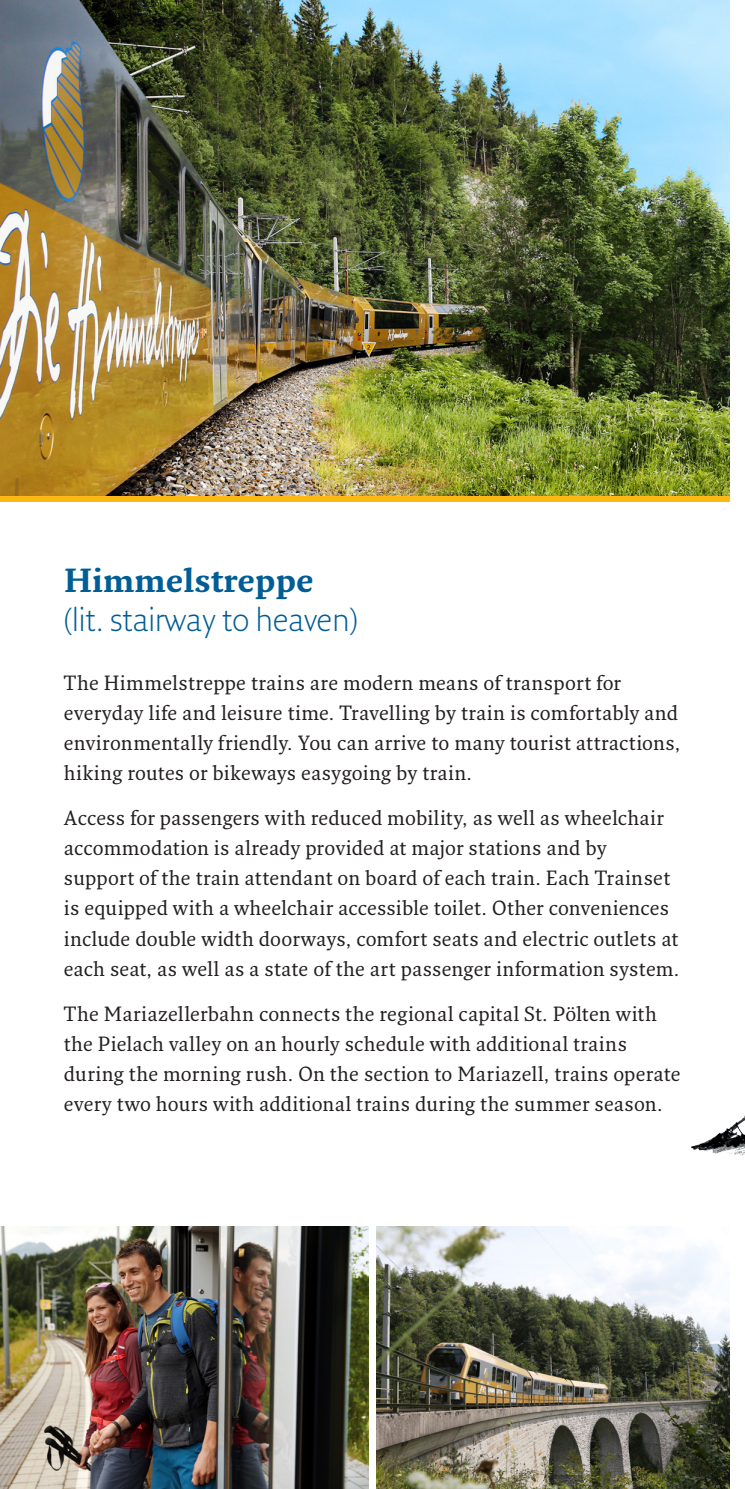
<style>
.page{position:relative;width:745px;height:1489px;background:#fff}
.page>*{position:absolute;margin:0;border:0;box-sizing:border-box;transform-origin:0 0}
.t1{font:300 32.5px "Fresco Sans Pro";color:#005d95}
.t2{font:700 32.5px "Fresco Pro";color:#005d95}
.t3{font:20px/30px "Fresco Pro";letter-spacing:.015em;color:#231f20}
</style>
<div class="page">
<img style="left:0;top:0;width:730px;height:496px">
<div style="left:0;top:496px;width:744px;height:5px;background:#fcb814"></div>
<img style="left:0;top:1226px;width:369px;height:262px">
<img style="left:376px;top:1226px;width:354px;height:262px">
<div style="left:730px;top:0;width:14px;height:1488px;background:#fff"></div>
<img style="left:691px;top:1117px;width:53px;height:39px">
<h1 class="t2" style="left:64px;top:559px;width:251px">Himmelstreppe</h1>
<h1 class="t1" style="left:64px;top:598px;width:295px">(lit. stairway to heaven)</h1>
<p class="t3" style="left:64px;top:667px;width:617px">The Himmelstreppe trains are modern means of transport for everyday life and leisure time. Travelling by train is comfortably and environmentally friendly. You can arrive to many tourist attractions, hiking routes or bikeways easygoing by train.</p>
<p class="t3" style="left:64px;top:802px;width:616px">Access for passengers with reduced mobility, as well as wheelchair accommodation is already provided at major stations and by support of the train attendant on board of each train. Each Trainset is equipped with a wheelchair accessible toilet. Other conveniences include double width doorways, comfort seats and electric outlets at each seat, as well as a state of the art passenger information system.</p>
<p class="t3" style="left:64px;top:997px;width:617px">The Mariazellerbahn connects the regional capital St. Pölten with the Pielach valley on an hourly schedule with additional trains during the morning rush. On the section to Mariazell, trains operate every two hours with additional trains during the summer season.</p>
</div>
